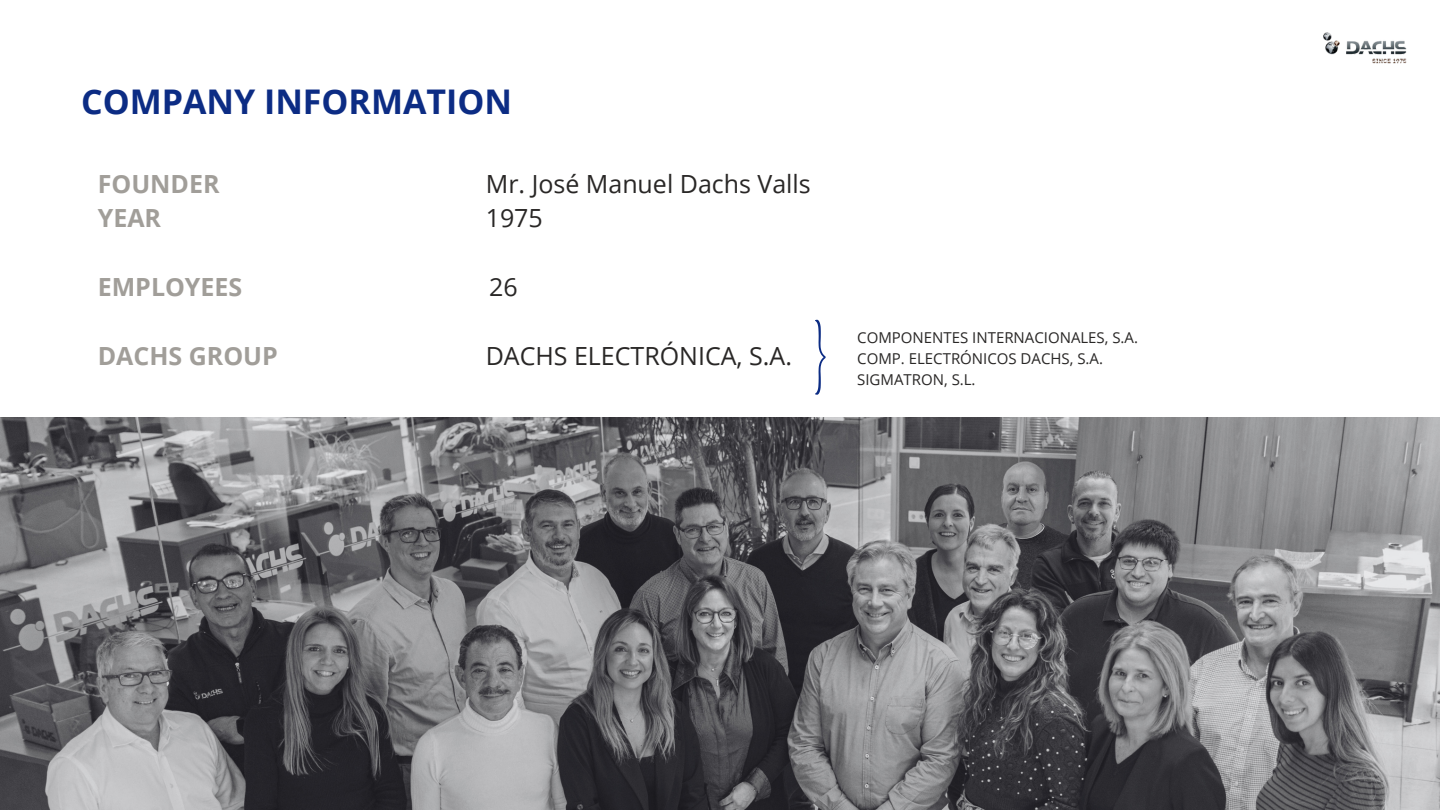
<style>
.page{position:relative;width:1440px;height:810px;background:#fff}
.page>*{position:absolute;margin:0;border:0;box-sizing:border-box;transform-origin:0 0}
.t1{font:700 34px "Open Sans";color:#0c2c84}
.t2{font:25px "Open Sans";color:#292726}
.t3{font:700 25px "Open Sans";color:#a19e99}
.t4{font:15px "Open Sans";color:#292726}
</style>
<div class="page">
<img style="left:0;top:417px;width:1440px;height:393px">
<img style="left:1323px;top:32px;width:84px;height:32px">
<svg style="left:815px;top:320px;width:11px;height:75px"></svg>
<h3 class="t1" style="left:81px;top:77px;width:433px">COMPANY INFORMATION</h3>
<h2 class="t3" style="left:98px;top:166px;width:123px">FOUNDER</h2>
<h2 class="t2" style="left:486px;top:166px;width:326px">Mr. José Manuel Dachs Valls</h2>
<h2 class="t3" style="left:98px;top:201px;width:65px">YEAR</h2>
<h2 class="t2" style="left:486px;top:201px;width:59px">1975</h2>
<h2 class="t3" style="left:98px;top:270px;width:146px">EMPLOYEES</h2>
<h2 class="t2" style="left:489px;top:270px;width:30px">26</h2>
<p class="t3" style="left:98px;top:339px;width:182px">DACHS GROUP</p>
<p class="t2" style="left:486px;top:339px;width:308px">DACHS ELECTRÓNICA, S.A.</p>
<p class="t4" style="left:857px;top:327px;width:282px">COMPONENTES INTERNACIONALES, S.A.</p>
<p class="t4" style="left:857px;top:348px;width:247px">COMP. ELECTRÓNICOS DACHS, S.A.</p>
<p class="t4" style="left:857px;top:369px;width:120px">SIGMATRON, S.L.</p>
</div>
